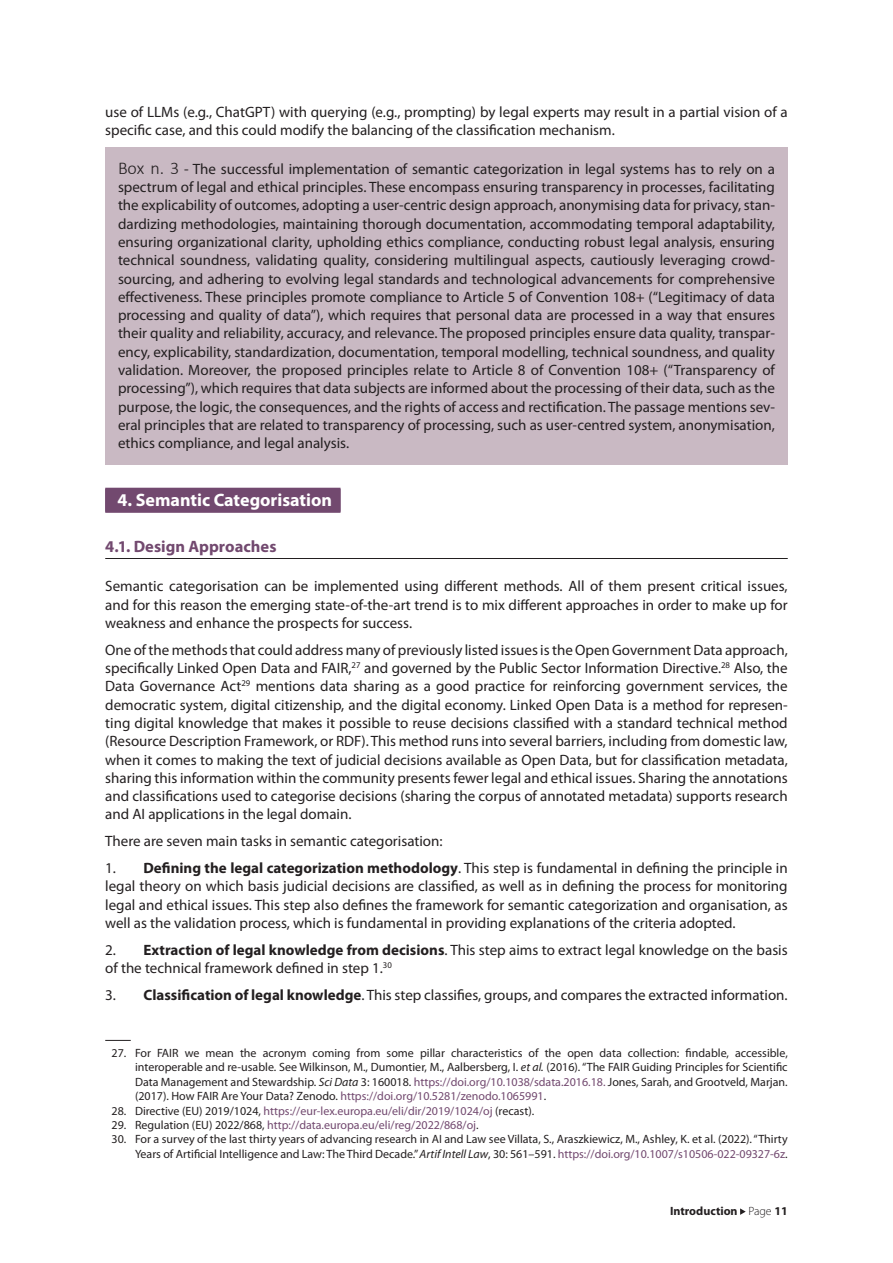
<style>
.page{position:relative;width:893px;height:1263px;background:#fff}
.page>*{position:absolute;margin:0;border:0;box-sizing:border-box;transform-origin:0 0}
.t1{font:700 18px "Myriad Pro";color:#fff}
.t2{font:700 16.5px "Myriad Pro";color:#72496f}
.t3{font:15px/18.3px "Myriad Pro";color:#231f20;text-align:justify}
.t4{font:12px/14.4px "Myriad Pro";color:#231f20;text-align:justify}
.t5{font:12px "Myriad Pro";color:#72496f}
.t6{font:700 12px "Myriad Pro";color:#231f20}
.s1{font-family:"Calibri";font-weight:300;font-size:18px}
.s2{font-weight:700}
.s3{font-style:italic}
.s4{color:#72496f}
.s5{color:#231f20}
.s6{font-weight:300}
</style>
<div class="page">
<svg style="left:740px;top:1208px;width:6px;height:7px"></svg>
<div style="left:105px;top:147px;width:683px;height:318px;background:#c9b9c3"></div>
<div style="left:105px;top:489px;width:235px;height:24px;background:#8d6b8a"></div>
<div style="left:105px;top:488px;width:235px;height:24px;background:#72496f"></div>
<hr style="left:105px;top:558px;width:683px;height:1px;background:#231f20">
<svg style="left:105px;top:1040px;width:26px;height:1px"></svg>
<p class="t3" style="left:105px;top:102px;width:684px">use of LLMs (e.g., ChatGPT) with querying (e.g., prompting) by legal experts may result in a partial vision of a specific case, and this could modify the balancing of the classification mechanism.</p>
<p class="t3" style="left:118px;top:159px;width:658px"><span class="s1">Box n. 3</span> - The successful implementation of semantic categorization in legal systems has to rely on a spectrum of legal and ethical principles. These encompass ensuring transparency in processes, facilitating the explicability of outcomes, adopting a user-centric design approach, anonymising data for privacy, stan&shy;dardizing methodologies, maintaining thorough documentation, accommodating temporal adaptability, ensuring organizational clarity, upholding ethics compliance, conducting robust legal analysis, ensuring technical soundness, validating quality, considering multilingual aspects, cautiously leveraging crowd&shy;sourcing, and adhering to evolving legal standards and technological advancements for comprehensive effectiveness. These principles promote compliance to Article 5 of Convention 108+ (“Legitimacy of data processing and quality of data”), which requires that personal data are processed in a way that ensures their quality and reliability, accuracy, and relevance. The proposed principles ensure data quality, transpar&shy;ency, explicability, standardization, documentation, temporal modelling, technical soundness, and quality validation. Moreover, the proposed principles relate to Article 8 of Convention 108+ (“Transparency of processing”), which requires that data subjects are informed about the processing of their data, such as the purpose, the logic, the consequences, and the rights of access and rectification. The passage mentions sev&shy;eral principles that are related to transparency of processing, such as user-centred system, anonymisation, ethics compliance, and legal analysis.</p>
<p class="t1" style="left:117px;top:489px;width:216px">4. Semantic Categorisation</p>
<p class="t2" style="left:105px;top:535px;width:173px">4.1. Design Approaches</p>
<p class="t3" style="left:105px;top:577px;width:684px">Semantic categorisation can be implemented using different methods. All of them present critical issues, and for this reason the emerging state-of-the-art trend is to mix different approaches in order to make up for weakness and enhance the prospects for success.</p>
<p class="t3" style="left:105px;top:640px;width:684px">One of the methods that could address many of previously listed issues is the Open Government Data approach, specifically Linked Open Data and FAIR,<sup>27</sup> and governed by the Public Sector Information Directive.<sup>28</sup> Also, the Data Governance Act<sup>29</sup> mentions data sharing as a good practice for reinforcing government services, the democratic system, digital citizenship, and the digital economy. Linked Open Data is a method for represen&shy;ting digital knowledge that makes it possible to reuse decisions classified with a standard technical method (Resource Description Framework, or RDF). This method runs into several barriers, including from domestic law, when it comes to making the text of judicial decisions available as Open Data, but for classification metadata, sharing this information within the community presents fewer legal and ethical issues. Sharing the annotations and classifications used to categorise decisions (sharing the corpus of annotated metadata) supports research and AI applications in the legal domain.</p>
<p class="t3" style="left:105px;top:832px;width:339px">There are seven main tasks in semantic categorisation:</p>
<p class="t3" style="left:105px;top:859px;width:684px">1. <span class="s2">Defining the legal categorization methodology</span>. This step is fundamental in defining the principle in legal theory on which basis judicial decisions are classified, as well as in defining the process for monitoring legal and ethical issues. This step also defines the framework for semantic categorization and organisation, as well as the validation process, which is fundamental in providing explanations of the criteria adopted.</p>
<p class="t3" style="left:105px;top:940px;width:684px">2. <span class="s2">Extraction of legal knowledge from decisions</span>. This step aims to extract legal knowledge on the basis of the technical framework defined in step 1.<sup>30</sup></p>
<p class="t3" style="left:105px;top:985px;width:684px">3. <span class="s2">Classification of legal knowledge</span>. This step classifies, groups, and compares the extracted information.</p>
<p class="t4" style="left:135px;top:1045px;width:654px;text-indent:-23px">27. For FAIR we mean the acronym coming from some pillar characteristics of the open data collection: findable, accessible, interoperable and re-usable. See Wilkinson, M., Dumontier, M., Aalbersberg, I. <span class="s3">et al.</span> (2016). “The FAIR Guiding Principles for Scientific Data Management and Stewardship. <span class="s3">Sci Data</span> 3: 160018. <span class="s4">https://doi.org/10.1038/sdata.2016.18.</span> Jones, Sarah, and Grootveld, Marjan. (2017). How FAIR Are Your Data? Zenodo. <span class="s4">https://doi.org/10.5281/zenodo.1065991</span>.</p>
<p class="t5" style="left:112px;top:1103px;width:424px"><span class="s5">28. Directive (EU) 2019/1024,</span> https://eur-lex.europa.eu/eli/dir/2019/1024/oj <span class="s5">(recast).</span></p>
<p class="t5" style="left:112px;top:1117px;width:368px"><span class="s5">29. Regulation (EU) 2022/868,</span> http://data.europa.eu/eli/reg/2022/868/oj<span class="s5">.</span></p>
<p class="t4" style="left:112px;top:1132px;width:678px;text-align:right">30. For a survey of the last thirty years of advancing research in AI and Law see Villata, S., Araszkiewicz, M., Ashley, K. et al. (2022). “Thirty<br>Years of Artificial Intelligence and Law: The Third Decade.” <span class="s3">Artif Intell Law</span>, 30: 561–591. <span class="s4">https://doi.org/10.1007/s10506-022-09327-6z</span>.</p>
<p class="t6" style="left:670px;top:1203px;width:119px">Introduction <span class="s6">Page</span> 11</p>
</div>
